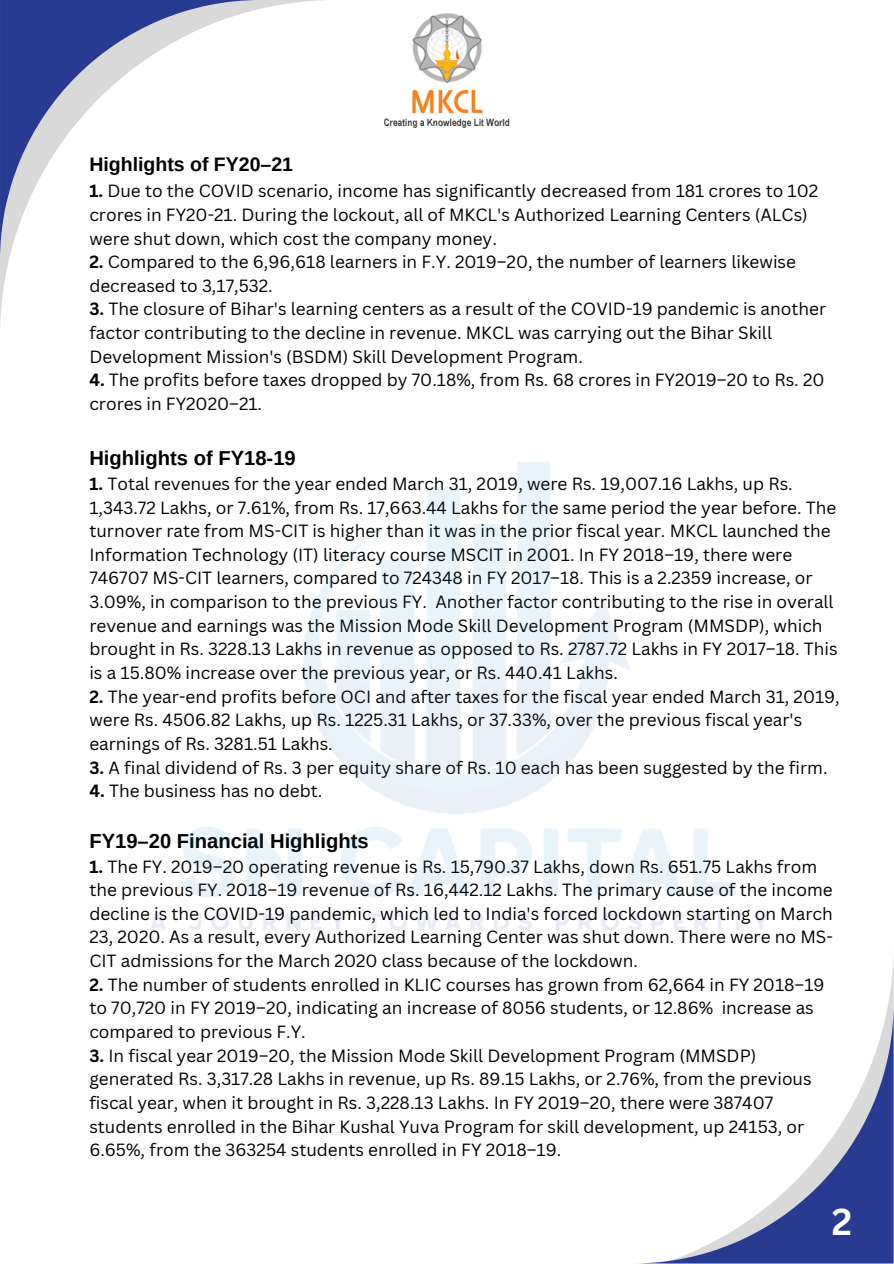
<style>
.page{position:relative;width:894px;height:1264px;background:#fff}
.page>*{position:absolute;margin:0;border:0;box-sizing:border-box;transform-origin:0 0}
.t1{font:700 36.6px "Canva Sans";color:#fff}
.t2{font:700 20.25px "Arimo";color:#000}
.t3{font:700 19.5px "Arimo";color:#000}
.t4{font:17.25px/23.7px "Canva Sans";color:#000}
.s1{font-weight:700}
</style>
<div class="page">
<svg style="left:0;top:0;width:325px;height:325px"></svg>
<svg style="left:0;top:0;width:261px;height:261px"></svg>
<svg style="left:648px;top:1002px;width:245px;height:261px"></svg>
<img style="left:384px;top:13px;width:126px;height:116px">
<img style="left:150px;top:462px;width:618px;height:468px">
<p class="t3" style="left:89px;top:154px;width:205px">Highlights of FY20–21</p>
<p class="t4" style="left:89px;top:179px;width:730px"><span class="s1">1.</span> Due to the COVID scenario, income has significantly decreased from 181 crores to 102 crores in FY20-21. During the lockout, all of MKCL's Authorized Learning Centers (ALCs) were shut down, which cost the company money.</p>
<p class="t4" style="left:89px;top:249px;width:708px"><span class="s1">2.</span> Compared to the 6,96,618 learners in F.Y. 2019–20, the number of learners likewise decreased to 3,17,532.</p>
<h1 class="t4" style="left:89px;top:297px;width:738px"><span class="s1">3.</span> The closure of Bihar's learning centers as a result of the COVID-19 pandemic is another factor contributing to the decline in revenue. MKCL was carrying out the Bihar Skill<br>Development Mission's (BSDM) Skill Development Program.</h1>
<p class="t4" style="left:89px;top:368px;width:736px"><span class="s1">4.</span> The profits before taxes dropped by 70.18%, from Rs. 68 crores in FY2019–20 to Rs. 20 crores in FY2020–21.</p>
<p class="t2" style="left:89px;top:447px;width:208px">Highlights of FY18-19</p>
<p class="t4" style="left:89px;top:471px;width:749px"><span class="s1">1.</span> Total revenues for the year ended March 31, 2019, were Rs. 19,007.16 Lakhs, up Rs.<br>1,343.72 Lakhs, or 7.61%, from Rs. 17,663.44 Lakhs for the same period the year before. The turnover rate from MS-CIT is higher than it was in the prior fiscal year. MKCL launched the Information Technology (IT) literacy course MSCIT in 2001. In FY 2018–19, there were 746707 MS-CIT learners, compared to 724348 in FY 2017–18. This is a 2.2359 increase, or 3.09%, in comparison to the previous FY. Another factor contributing to the rise in overall revenue and earnings was the Mission Mode Skill Development Program (MMSDP), which brought in Rs. 3228.13 Lakhs in revenue as opposed to Rs. 2787.72 Lakhs in FY 2017–18. This is a 15.80% increase over the previous year, or Rs. 440.41 Lakhs.</p>
<p class="t4" style="left:89px;top:684px;width:751px"><span class="s1">2.</span> The year-end profits before OCI and after taxes for the fiscal year ended March 31, 2019, were Rs. 4506.82 Lakhs, up Rs. 1225.31 Lakhs, or 37.33%, over the previous fiscal year's earnings of Rs. 3281.51 Lakhs.</p>
<p class="t4" style="left:89px;top:755px;width:739px"><span class="s1">3.</span> A final dividend of Rs. 3 per equity share of Rs. 10 each has been suggested by the firm.</p>
<p class="t4" style="left:89px;top:778px;width:234px"><span class="s1">4.</span> The business has no debt.</p>
<p class="t2" style="left:89px;top:829px;width:281px">FY19–20 Financial Highlights</p>
<p class="t4" style="left:89px;top:854px;width:744px"><span class="s1">1.</span> The FY. 2019–20 operating revenue is Rs. 15,790.37 Lakhs, down Rs. 651.75 Lakhs from the previous FY. 2018–19 revenue of Rs. 16,442.12 Lakhs. The primary cause of the income decline is the COVID-19 pandemic, which led to India's forced lockdown starting on March 23, 2020. As a result, every Authorized Learning Center was shut down. There were no MS-CIT admissions for the March 2020 class because of the lockdown.</p>
<p class="t4" style="left:89px;top:972px;width:736px"><span class="s1">2.</span> The number of students enrolled in KLIC courses has grown from 62,664 in FY 2018–19 to 70,720 in FY 2019–20, indicating an increase of 8056 students, or 12.86% increase as compared to previous F.Y.</p>
<p class="t4" style="left:89px;top:1043px;width:723px"><span class="s1">3.</span> In fiscal year 2019–20, the Mission Mode Skill Development Program (MMSDP) generated Rs. 3,317.28 Lakhs in revenue, up Rs. 89.15 Lakhs, or 2.76%, from the previous fiscal year, when it brought in Rs. 3,228.13 Lakhs. In FY 2019–20, there were 387407 students enrolled in the Bihar Kushal Yuva Program for skill development, up 24153, or 6.65%, from the 363254 students enrolled in FY 2018–19.</p>
<p class="t1" style="left:831px;top:1195px;width:22px">2</p>
</div>
